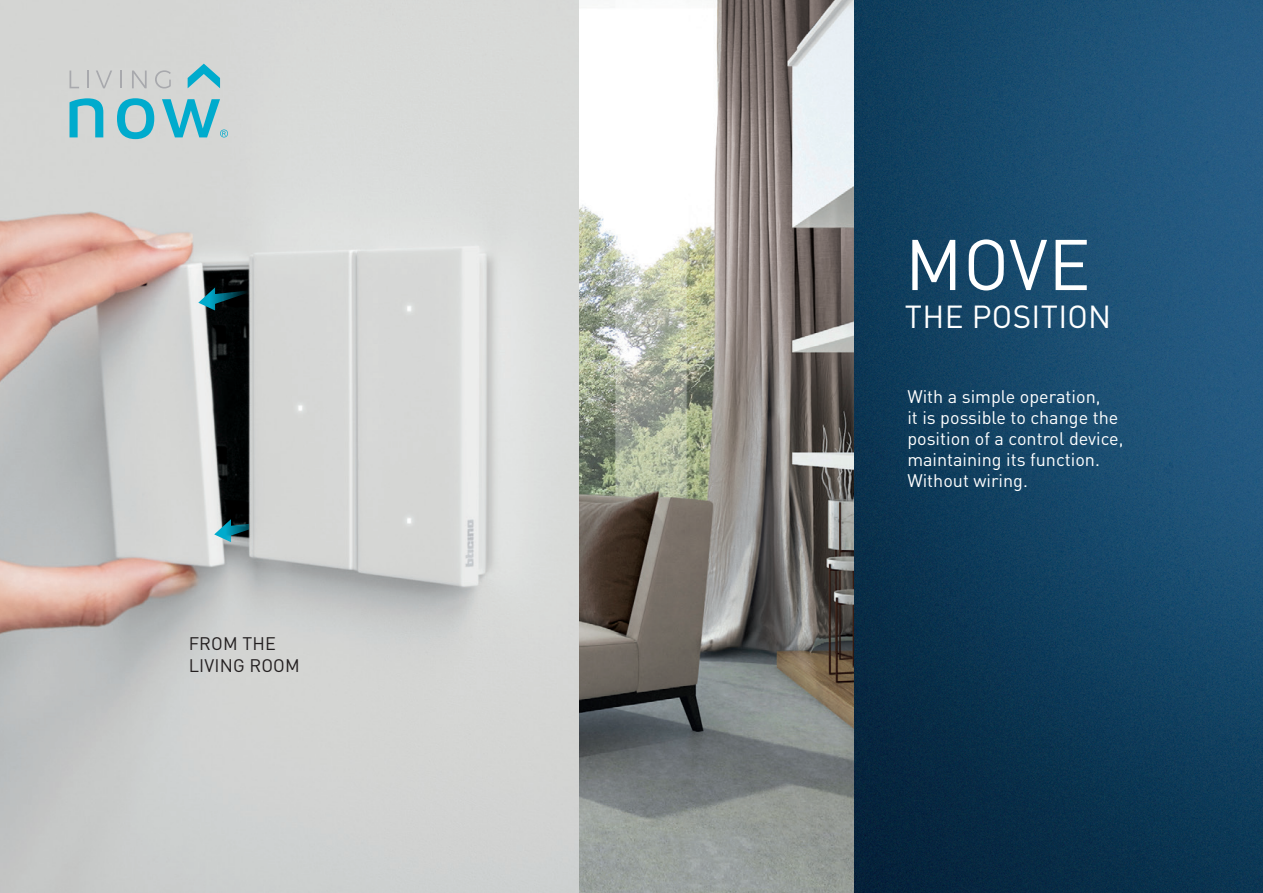
<style>
.page{position:relative;width:1263px;height:893px;background:#fff}
.page>*{position:absolute;margin:0;border:0;box-sizing:border-box;transform-origin:0 0}
.t1{font:70.5px "DIN Pro";color:#fff}
.t2{font:31.5px "DIN Pro";letter-spacing:.01em;color:#fff}
.t3{font:18px/21px "DIN Pro";color:#fff}
.t4{font:18px/21.6px "DIN Pro";letter-spacing:.01em;color:#231f20}
</style>
<div class="page">
<img style="left:578px;top:0;width:277px;height:893px">
<img style="left:855px;top:0;width:408px;height:893px">
<img style="left:0;top:0;width:578px;height:893px">
<svg style="left:198px;top:284px;width:60px;height:30px;background:#375459"></svg>
<svg style="left:70px;top:98px;width:33px;height:39px"></svg>
<svg style="left:117px;top:98px;width:37px;height:41px;background:#67bfd0"></svg>
<svg style="left:132px;top:71px;width:15px;height:17px"></svg>
<svg style="left:70px;top:71px;width:9px;height:17px"></svg>
<svg style="left:87px;top:70px;width:2px;height:18px"></svg>
<svg style="left:96px;top:71px;width:16px;height:17px"></svg>
<svg style="left:120px;top:70px;width:2px;height:18px"></svg>
<svg style="left:155px;top:70px;width:16px;height:18px"></svg>
<svg style="left:188px;top:64px;width:32px;height:24px"></svg>
<svg style="left:162px;top:99px;width:66px;height:38px;background:#7ec4d0"></svg>
<svg style="left:214px;top:516px;width:34px;height:30px"></svg>
<p class="t4" style="left:189px;top:632px;width:113px">FROM THE<br>LIVING ROOM</p>
<p class="t1" style="left:905px;top:217px;width:187px">MOVE</p>
<p class="t2" style="left:905px;top:295px;width:208px">THE POSITION</p>
<p class="t3" style="left:907px;top:385px;width:218px">With a simple operation,<br>it is possible to change the position of a control device, maintaining its function.</p>
<p class="t3" style="left:907px;top:469px;width:122px">Without wiring.</p>
</div>
